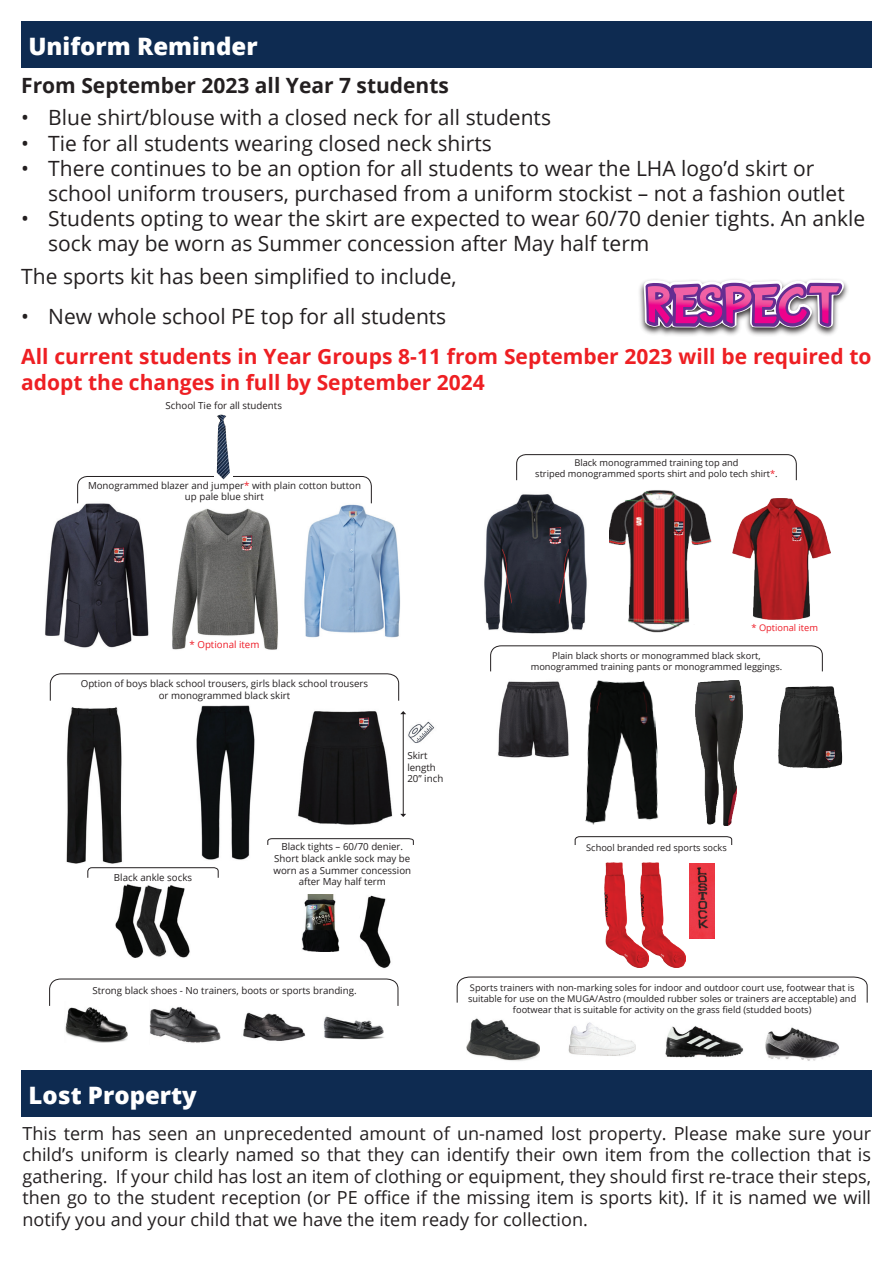
<style>
.page{position:relative;width:893px;height:1263px;background:#fff}
.page>*{position:absolute;margin:0;border:0;box-sizing:border-box;transform-origin:0 0}
.t1{font:800 24px "Open Sans";color:#fff}
.t2{font:21px/25.2px "Open Sans";color:#231f20}
.t3{font:700 21px/25.2px "Open Sans";color:#ee1f23}
.t4{font:700 21px "Open Sans";color:#231f20}
.t5{font:18px/21.6px "Open Sans";color:#231f20;text-align:justify}
.t6{font:9.75px/11.7px "Open Sans";color:#231f20;text-align:center}
.t7{font:9.75px "Open Sans";color:#ee1c27}
.t8{font:9.3px/11.1px "Open Sans";color:#231f20;text-align:center}
.t9{font:9.3px "Open Sans";color:#ee1c27}
.s1{color:#ee1c27}
</style>
<div class="page">
<div style="left:21px;top:21px;width:851px;height:47px;background:#0e2b51"></div>
<img style="left:66px;top:707px;width:56px;height:157px">
<img style="left:196px;top:705px;width:59px;height:155px">
<img style="left:298px;top:711px;width:104px;height:114px">
<img style="left:45px;top:504px;width:104px;height:144px">
<img style="left:304px;top:504px;width:97px;height:134px">
<img style="left:172px;top:508px;width:106px;height:142px">
<svg style="left:114px;top:547px;width:10px;height:8px"></svg>
<svg style="left:242px;top:535px;width:10px;height:8px"></svg>
<svg style="left:359px;top:717px;width:10px;height:8px"></svg>
<img style="left:115px;top:884px;width:75px;height:74px">
<img style="left:243px;top:1012px;width:62px;height:29px">
<img style="left:65px;top:1007px;width:63px;height:35px">
<img style="left:150px;top:1007px;width:70px;height:36px">
<img style="left:323px;top:1016px;width:61px;height:23px">
<svg style="left:49px;top:673px;width:350px;height:28px"></svg>
<svg style="left:77px;top:476px;width:295px;height:28px"></svg>
<div style="left:215px;top:415px;width:18px;height:64px;background:#fff"></div>
<img style="left:217px;top:415px;width:13px;height:64px">
<svg style="left:87px;top:867px;width:132px;height:11px"></svg>
<svg style="left:49px;top:978px;width:350px;height:28px"></svg>
<img style="left:301px;top:894px;width:38px;height:57px">
<img style="left:359px;top:895px;width:32px;height:74px">
<svg style="left:267px;top:838px;width:147px;height:7px"></svg>
<hr style="left:403px;top:714px;width:1px;height:100px;background:#231f20">
<svg style="left:400px;top:711px;width:6px;height:3px"></svg>
<svg style="left:400px;top:814px;width:6px;height:3px"></svg>
<img style="left:408px;top:721px;width:26px;height:22px">
<img style="left:484px;top:494px;width:103px;height:140px">
<img style="left:498px;top:681px;width:71px;height:77px">
<img style="left:778px;top:686px;width:65px;height:83px">
<img style="left:609px;top:490px;width:103px;height:143px">
<svg style="left:549px;top:527px;width:12px;height:9px"></svg>
<svg style="left:674px;top:521px;width:9px;height:8px"></svg>
<svg style="left:825px;top:750px;width:10px;height:8px"></svg>
<img style="left:568px;top:1022px;width:68px;height:34px">
<img style="left:467px;top:1018px;width:73px;height:43px">
<img style="left:765px;top:1027px;width:74px;height:34px">
<svg style="left:490px;top:645px;width:333px;height:27px"></svg>
<svg style="left:516px;top:454px;width:281px;height:27px"></svg>
<svg style="left:456px;top:976px;width:412px;height:27px"></svg>
<svg style="left:574px;top:836px;width:158px;height:9px"></svg>
<img style="left:585px;top:680px;width:74px;height:145px">
<img style="left:604px;top:862px;width:37px;height:106px">
<img style="left:641px;top:862px;width:44px;height:106px">
<img style="left:690px;top:863px;width:25px;height:75px">
<img style="left:695px;top:681px;width:47px;height:145px">
<svg style="left:729px;top:695px;width:6px;height:4px"></svg>
<img style="left:665px;top:1026px;width:79px;height:32px">
<img style="left:733px;top:498px;width:98px;height:122px">
<svg style="left:792px;top:527px;width:10px;height:7px"></svg>
<div style="left:22px;top:1070px;width:850px;height:47px;background:#0e2b51"></div>
<svg style="left:639px;top:279px;width:209px;height:57px"></svg>
<p class="t1" style="left:28px;top:28px;width:231px">Uniform Reminder</p>
<p class="t4" style="left:21px;top:70px;width:429px">From September 2023 all Year 7 students</p>
<p class="t2" style="left:21px;top:105px;width:531px">• Blue shirt/blouse with a closed neck for all students</p>
<p class="t2" style="left:21px;top:130px;width:472px">• Tie for all students wearing closed neck shirts</p>
<p class="t2" style="left:48px;top:155px;width:798px;text-indent:-27px">• There continues to be an option for all students to wear the LHA logo’d skirt or school uniform trousers, purchased from a uniform stockist – not a fashion outlet</p>
<p class="t2" style="left:48px;top:205px;width:818px;text-indent:-27px">• Students opting to wear the skirt are expected to wear 60/70 denier tights. An ankle sock may be worn as Summer concession after May half term</p>
<p class="t2" style="left:21px;top:263px;width:437px">The sports kit has been simplified to include,</p>
<p class="t2" style="left:21px;top:303px;width:427px">• New whole school PE top for all students</p>
<p class="t3" style="left:21px;top:344px;width:852px">All current students in Year Groups 8-11 from September 2023 will be required to adopt the changes in full by September 2024</p>
<p class="t6" style="left:166px;top:399px;width:118px">School Tie for all students</p>
<p class="t6" style="left:88px;top:479px;width:274px">Monogrammed blazer and jumper<span class="s1">*</span> with plain cotton button up pale blue shirt</p>
<p class="t8" style="left:535px;top:457px;width:244px">Black monogrammed training top and<br>striped monogrammed sports shirt and polo tech shirt<span class="s1">*</span>.</p>
<p class="t7" style="left:190px;top:638px;width:71px">* Optional item</p>
<p class="t6" style="left:81px;top:677px;width:289px">Option of boys black school trousers, girls black school trousers or monogrammed black skirt</p>
<p class="t6" style="left:407px;top:749px;width:37px;text-align:left">Skirt length<br>20’’ inch</p>
<p class="t6" style="left:114px;top:872px;width:80px">Black ankle socks</p>
<p class="t6" style="left:273px;top:841px;width:139px">Black tights – 60/70 denier.<br>Short black ankle sock may be worn as a Summer concession after May half term</p>
<p class="t9" style="left:751px;top:621px;width:68px">* Optional item</p>
<p class="t8" style="left:531px;top:649px;width:253px">Plain black shorts or monogrammed black skort, monogrammed training pants or monogrammed leggings.</p>
<p class="t8" style="left:586px;top:842px;width:142px">School branded red sports socks</p>
<p class="t6" style="left:92px;top:984px;width:266px">Strong black shoes - No trainers, boots or sports branding.</p>
<p class="t1" style="left:29px;top:1077px;width:170px">Lost Property</p>
<p class="t8" style="left:468px;top:982px;width:390px">Sports trainers with non-marking soles for indoor and outdoor court use, footwear that is suitable for use on the MUGA/Astro (moulded rubber soles or trainers are acceptable) and footwear that is suitable for activity on the grass field (studded boots)</p>
<p class="t5" style="left:22px;top:1122px;width:850px">This term has seen an unprecedented amount of un-named lost property. Please make sure your child’s uniform is clearly named so that they can identify their own item from the collection that is gathering. If your child has lost an item of clothing or equipment, they should first re-trace their steps, then go to the student reception (or PE office if the missing item is sports kit). If it is named we will notify you and your child that we have the item ready for collection.</p>
</div>
